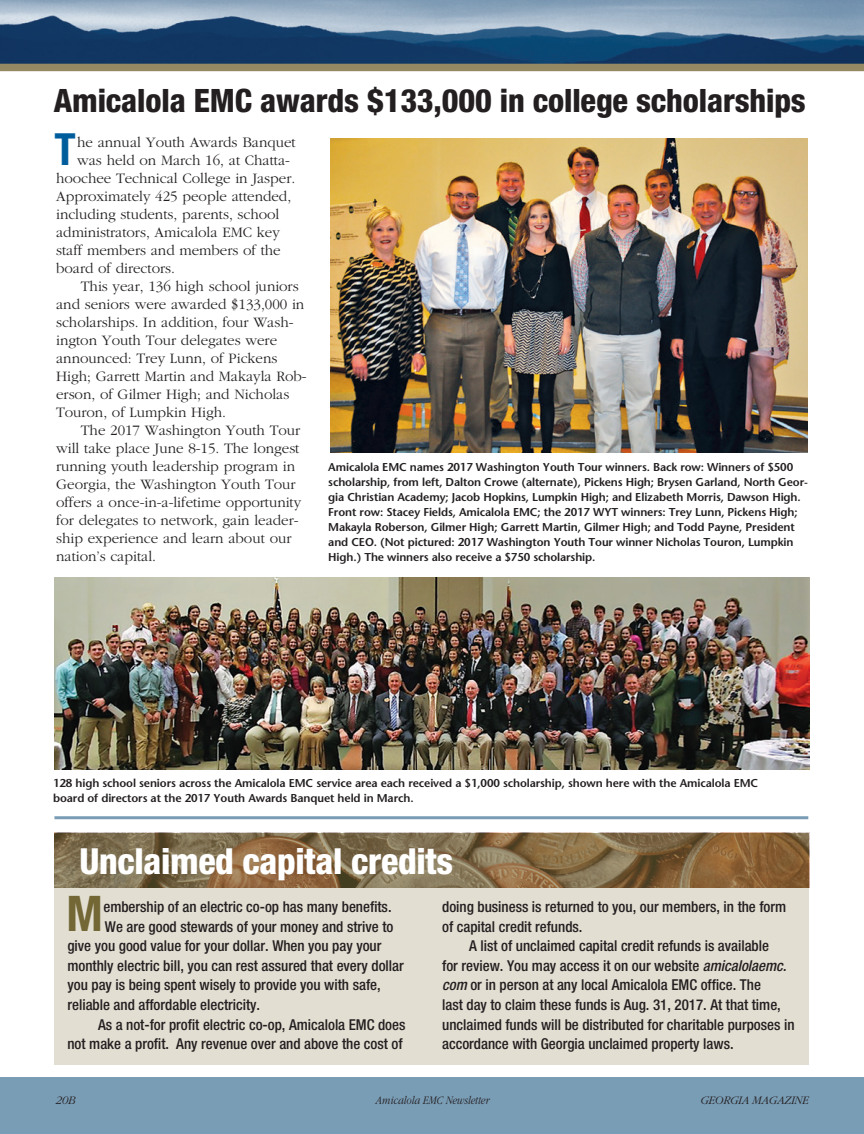
<style>
.page{position:relative;width:864px;height:1134px;background:#fff}
.page>*{position:absolute;margin:0;border:0;box-sizing:border-box;transform-origin:0 0}
.t1{font:700 condensed 49.2px "Helvetica Neue LT Std";color:#736735}
.t2{font:700 condensed 44.4px "Helvetica Neue LT Std";color:#005d9c}
.t3{font:800 condensed 36px "Helvetica Neue LT Std";letter-spacing:-.01em;color:#fff}
.t4{font:800 condensed 32.25px "Helvetica Neue LT Std";letter-spacing:-.005em;color:#231f20}
.t5{font:500 condensed 15px/19.6px "Helvetica Neue LT Std";color:#231f20}
.t6{font:300 15px "ITC Garamond Std";color:#231f20}
.t7{font:italic 300 12px "ITC Garamond Std";color:#231f20;scale:.85 1}
.t8{font:italic 300 12px "ITC Garamond Std";color:#231f20}
.t9{font:600 11.4px/15px "Stone Sans Std";letter-spacing:-.01em;color:#231f20}
.s1{font-style:italic}
</style>
<div class="page">
<img style="left:0;top:0;width:864px;height:64px">
<div style="left:0;top:64px;width:864px;height:7px;background:#948962"></div>
<div style="left:0;top:1077px;width:864px;height:57px;background:#7a9db6"></div>
<img style="left:54px;top:577px;width:755px;height:192px">
<img style="left:330px;top:138px;width:478px;height:314px">
<hr style="left:54px;top:816px;width:754px;height:3px;background:#7a9db6">
<div style="left:54px;top:849px;width:755px;height:216px;background:#e3ded2"></div>
<img style="left:54px;top:833px;width:755px;height:55px">
<h3 class="t4" style="left:54px;top:81px;width:753px">Amicalola EMC awards $133,000 in college scholarships</h3>
<p class="t6" style="left:77px;top:134px;width:220px">he annual Youth Awards Banquet</p>
<p class="t6" style="left:77px;top:152px;width:214px">was held on March 16, at Chatta-</p>
<p class="t6" style="left:56px;top:170px;width:241px">hoochee Technical College in Jasper.</p>
<p class="t6" style="left:56px;top:188px;width:237px">Approximately 425 people attended,</p>
<p class="t6" style="left:56px;top:206px;width:225px">including students, parents, school</p>
<p class="t6" style="left:56px;top:224px;width:225px">administrators, Amicalola EMC key</p>
<p class="t6" style="left:56px;top:242px;width:226px">staff members and members of the</p>
<p class="t6" style="left:56px;top:260px;width:120px">board of directors.</p>
<p class="t6" style="left:81px;top:278px;width:219px">This year, 136 high school juniors</p>
<p class="t6" style="left:56px;top:296px;width:250px">and seniors were awarded $133,000 in</p>
<p class="t6" style="left:56px;top:314px;width:239px">scholarships. In addition, four Wash-</p>
<p class="t6" style="left:56px;top:332px;width:223px">ington Youth Tour delegates were</p>
<p class="t6" style="left:56px;top:350px;width:223px">announced: Trey Lunn, of Pickens</p>
<p class="t6" style="left:56px;top:368px;width:252px">High; Garrett Martin and Makayla Rob-</p>
<p class="t6" style="left:56px;top:386px;width:235px">erson, of Gilmer High; and Nicholas</p>
<p class="t6" style="left:56px;top:404px;width:172px">Touron, of Lumpkin High.</p>
<p class="t6" style="left:81px;top:422px;width:221px">The 2017 Washington Youth Tour</p>
<p class="t6" style="left:56px;top:440px;width:245px">will take place June 8-15. The longest</p>
<p class="t6" style="left:56px;top:458px;width:240px">running youth leadership program in</p>
<p class="t6" style="left:56px;top:476px;width:241px">Georgia, the Washington Youth Tour</p>
<p class="t6" style="left:56px;top:494px;width:247px">offers a once-in-a-lifetime opportunity</p>
<p class="t6" style="left:56px;top:512px;width:244px">for delegates to network, gain leader-</p>
<p class="t6" style="left:56px;top:530px;width:237px">ship experience and learn about our</p>
<p class="t6" style="left:56px;top:548px;width:102px">nation’s capital.</p>
<h2 class="t2" style="left:54px;top:122px;width:23px">T</h2>
<p class="t9" style="left:328px;top:459px;width:481px">Amicalola EMC names 2017 Washington Youth Tour winners. Back row: Winners of $500 scholarship, from left, Dalton Crowe (alternate), Pickens High; Brysen Garland, North Geor&shy;gia Christian Academy; Jacob Hopkins, Lumpkin High; and Elizabeth Morris, Dawson High.<br>Front row: Stacey Fields, Amicalola EMC; the 2017 WYT winners: Trey Lunn, Pickens High; Makayla Roberson, Gilmer High; Garrett Martin, Gilmer High; and Todd Payne, President and CEO. (Not pictured: 2017 Washington Youth Tour winner Nicholas Touron, Lumpkin High.) The winners also receive a $750 scholarship.</p>
<p class="t9" style="left:53px;top:776px;width:707px">128 high school seniors across the Amicalola EMC service area each received a $1,000 scholarship, shown here with the Amicalola EMC board of directors at the 2017 Youth Awards Banquet held in March.</p>
<h3 class="t3" style="left:79px;top:839px;width:375px">Unclaimed capital credits</h3>
<h1 class="t1" style="left:67px;top:884px;width:38px">M</h1>
<p class="t5" style="left:442px;top:897px;width:346px">doing business is returned to you, our members, in the form of capital credit refunds.</p>
<p class="t5" style="left:442px;top:936px;width:354px;text-indent:27px">A list of unclaimed capital credit refunds is available<br>for review. You may access it on our website <span class="s1">amicalolaemc. com</span> or in person at any local Amicalola EMC office. The<br>last day to claim these funds is Aug. 31, 2017. At that time, unclaimed funds will be distributed for charitable purposes in accordance with Georgia unclaimed property laws.</p>
<p class="t5" style="left:103px;top:897px;width:290px">embership of an electric co-op has many benefits.</p>
<p class="t5" style="left:105px;top:916px;width:290px">We are good stewards of your money and strive to</p>
<p class="t5" style="left:67px;top:936px;width:316px">give you good value for your dollar. When you pay your</p>
<p class="t5" style="left:67px;top:955px;width:338px">monthly electric bill, you can rest assured that every dollar</p>
<p class="t5" style="left:67px;top:975px;width:315px">you pay is being spent wisely to provide you with safe,</p>
<p class="t5" style="left:67px;top:995px;width:194px">reliable and affordable electricity.</p>
<p class="t5" style="left:98px;top:1014px;width:309px">As a not-for profit electric co-op, Amicalola EMC does</p>
<p class="t5" style="left:67px;top:1034px;width:337px">not make a profit. Any revenue over and above the cost of</p>
<p class="t8" style="left:56px;top:1093px;width:22px">20B</p>
<p class="t7" style="left:375px;top:1094px;width:136px">Amicalola EMC Newsletter</p>
<p class="t8" style="left:700px;top:1094px;width:110px">GEORGIA MAGAZINE</p>
</div>
